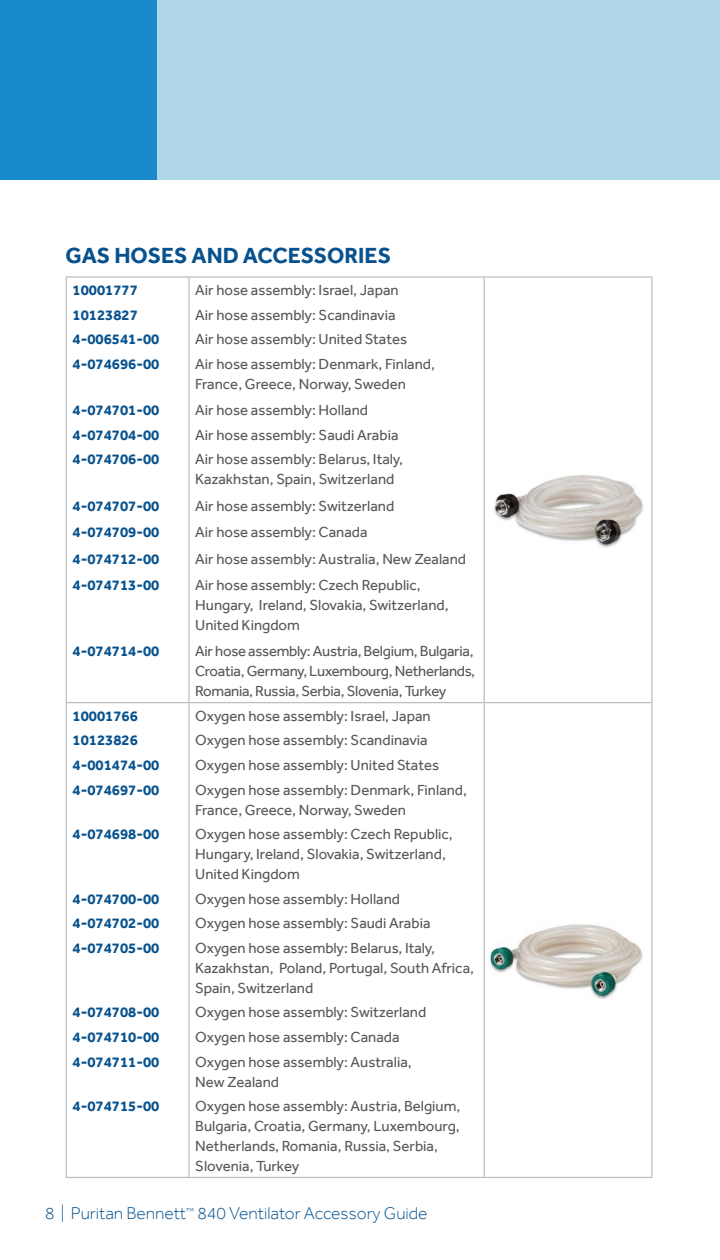
<style>
.page{position:relative;width:720px;height:1260px;background:#fff}
.page>*{position:absolute;margin:0;border:0;box-sizing:border-box;transform-origin:0 0}
.Address{font:700 22.5px "Effra";color:#07528e}
.t1{font:300 17.5px "Effra";color:#07528e}
.Address-2{font:15px/20px "Effra";color:#57585a}
.Address-3{font:700 15px "Effra";color:#07528e}
</style>
<div class="page">
<div style="left:158px;top:0;width:562px;height:180px;background:#afd7e8"></div>
<div style="left:0;top:0;width:158px;height:180px;background:#1889cb"></div>
<hr style="left:66px;top:276px;width:123px;height:2px;background:#bcbdc0">
<hr style="left:189px;top:276px;width:295px;height:2px;background:#bcbdc0">
<hr style="left:188px;top:278px;width:2px;height:24px;background:#bcbdc0">
<hr style="left:484px;top:276px;width:168px;height:2px;background:#bcbdc0">
<hr style="left:188px;top:302px;width:2px;height:24px;background:#bcbdc0">
<svg style="left:66px;top:278px;width:1px;height:73px"></svg>
<hr style="left:188px;top:326px;width:2px;height:25px;background:#bcbdc0">
<svg style="left:484px;top:278px;width:1px;height:73px"></svg>
<svg style="left:651px;top:278px;width:1px;height:73px"></svg>
<hr style="left:66px;top:351px;width:1px;height:46px;background:#bcbdc0">
<hr style="left:188px;top:351px;width:2px;height:46px;background:#bcbdc0">
<hr style="left:484px;top:351px;width:1px;height:46px;background:#bcbdc0">
<hr style="left:651px;top:351px;width:1px;height:46px;background:#bcbdc0">
<hr style="left:188px;top:397px;width:2px;height:25px;background:#bcbdc0">
<svg style="left:66px;top:397px;width:1px;height:49px"></svg>
<hr style="left:188px;top:422px;width:2px;height:24px;background:#bcbdc0">
<svg style="left:484px;top:397px;width:1px;height:49px"></svg>
<svg style="left:651px;top:397px;width:1px;height:49px"></svg>
<hr style="left:66px;top:446px;width:1px;height:47px;background:#bcbdc0">
<hr style="left:188px;top:446px;width:2px;height:47px;background:#bcbdc0">
<hr style="left:484px;top:446px;width:1px;height:47px;background:#bcbdc0">
<hr style="left:651px;top:446px;width:1px;height:47px;background:#bcbdc0">
<hr style="left:188px;top:493px;width:2px;height:26px;background:#bcbdc0">
<hr style="left:188px;top:519px;width:2px;height:26px;background:#bcbdc0">
<svg style="left:66px;top:493px;width:1px;height:79px"></svg>
<hr style="left:188px;top:545px;width:2px;height:27px;background:#bcbdc0">
<svg style="left:484px;top:493px;width:1px;height:79px"></svg>
<svg style="left:651px;top:493px;width:1px;height:79px"></svg>
<hr style="left:66px;top:572px;width:1px;height:66px;background:#bcbdc0">
<hr style="left:188px;top:572px;width:2px;height:66px;background:#bcbdc0">
<hr style="left:484px;top:572px;width:1px;height:66px;background:#bcbdc0">
<hr style="left:651px;top:572px;width:1px;height:66px;background:#bcbdc0">
<hr style="left:66px;top:638px;width:1px;height:64px;background:#bcbdc0">
<hr style="left:188px;top:638px;width:2px;height:64px;background:#bcbdc0">
<hr style="left:484px;top:638px;width:1px;height:64px;background:#bcbdc0">
<hr style="left:651px;top:638px;width:1px;height:64px;background:#bcbdc0">
<hr style="left:66px;top:702px;width:123px;height:1px;background:#bcbdc0">
<hr style="left:189px;top:702px;width:295px;height:1px;background:#bcbdc0">
<hr style="left:188px;top:703px;width:2px;height:24px;background:#bcbdc0">
<hr style="left:484px;top:702px;width:168px;height:1px;background:#bcbdc0">
<hr style="left:188px;top:727px;width:2px;height:25px;background:#bcbdc0">
<svg style="left:66px;top:703px;width:1px;height:73px"></svg>
<hr style="left:188px;top:752px;width:2px;height:24px;background:#bcbdc0">
<svg style="left:484px;top:703px;width:1px;height:73px"></svg>
<svg style="left:651px;top:703px;width:1px;height:73px"></svg>
<hr style="left:66px;top:776px;width:1px;height:45px;background:#bcbdc0">
<hr style="left:188px;top:776px;width:2px;height:45px;background:#bcbdc0">
<hr style="left:484px;top:776px;width:1px;height:45px;background:#bcbdc0">
<hr style="left:651px;top:776px;width:1px;height:45px;background:#bcbdc0">
<hr style="left:66px;top:821px;width:1px;height:64px;background:#bcbdc0">
<hr style="left:188px;top:821px;width:2px;height:64px;background:#bcbdc0">
<hr style="left:484px;top:821px;width:1px;height:64px;background:#bcbdc0">
<hr style="left:651px;top:821px;width:1px;height:64px;background:#bcbdc0">
<hr style="left:188px;top:885px;width:2px;height:25px;background:#bcbdc0">
<svg style="left:66px;top:885px;width:1px;height:50px"></svg>
<hr style="left:188px;top:910px;width:2px;height:25px;background:#bcbdc0">
<svg style="left:484px;top:885px;width:1px;height:50px"></svg>
<svg style="left:651px;top:885px;width:1px;height:50px"></svg>
<hr style="left:66px;top:935px;width:1px;height:64px;background:#bcbdc0">
<hr style="left:188px;top:935px;width:2px;height:64px;background:#bcbdc0">
<hr style="left:484px;top:935px;width:1px;height:64px;background:#bcbdc0">
<hr style="left:651px;top:935px;width:1px;height:64px;background:#bcbdc0">
<hr style="left:188px;top:999px;width:2px;height:25px;background:#bcbdc0">
<svg style="left:66px;top:999px;width:1px;height:49px"></svg>
<hr style="left:188px;top:1024px;width:2px;height:24px;background:#bcbdc0">
<svg style="left:484px;top:999px;width:1px;height:49px"></svg>
<svg style="left:651px;top:999px;width:1px;height:49px"></svg>
<hr style="left:66px;top:1048px;width:1px;height:45px;background:#bcbdc0">
<hr style="left:188px;top:1048px;width:2px;height:45px;background:#bcbdc0">
<hr style="left:484px;top:1048px;width:1px;height:45px;background:#bcbdc0">
<hr style="left:651px;top:1048px;width:1px;height:45px;background:#bcbdc0">
<hr style="left:66px;top:1093px;width:1px;height:84px;background:#bcbdc0">
<hr style="left:188px;top:1093px;width:2px;height:84px;background:#bcbdc0">
<hr style="left:484px;top:1093px;width:1px;height:84px;background:#bcbdc0">
<hr style="left:651px;top:1093px;width:1px;height:84px;background:#bcbdc0">
<hr style="left:66px;top:1177px;width:123px;height:1px;background:#bcbdc0">
<hr style="left:189px;top:1177px;width:295px;height:1px;background:#bcbdc0">
<hr style="left:484px;top:1177px;width:168px;height:1px;background:#bcbdc0">
<img style="left:494px;top:475px;width:149px;height:73px">
<img style="left:489px;top:924px;width:154px;height:75px">
<p class="Address" style="left:66px;top:242px;width:327px">GAS HOSES AND ACCESSORIES</p>
<p class="Address-3" style="left:73px;top:281px;width:67px">10001777</p>
<p class="Address-2" style="left:195px;top:280px;width:205px">Air hose assembly: Israel, Japan</p>
<p class="Address-3" style="left:73px;top:306px;width:67px">10123827</p>
<p class="Address-2" style="left:195px;top:305px;width:202px">Air hose assembly: Scandinavia</p>
<p class="Address-3" style="left:73px;top:330px;width:88px">4-006541-00</p>
<p class="Address-2" style="left:195px;top:329px;width:214px">Air hose assembly: United States</p>
<p class="Address-3" style="left:73px;top:355px;width:88px">4-074696-00</p>
<p class="Address-2" style="left:195px;top:354px;width:241px">Air hose assembly: Denmark, Finland,<br>France, Greece, Norway, Sweden</p>
<p class="Address-3" style="left:73px;top:401px;width:88px">4-074701-00</p>
<p class="Address-2" style="left:195px;top:400px;width:174px">Air hose assembly: Holland</p>
<p class="Address-3" style="left:73px;top:426px;width:88px">4-074704-00</p>
<p class="Address-2" style="left:195px;top:425px;width:205px">Air hose assembly: Saudi Arabia</p>
<p class="Address-3" style="left:73px;top:450px;width:88px">4-074706-00</p>
<p class="Address-2" style="left:195px;top:449px;width:209px">Air hose assembly: Belarus, Italy,<br>Kazakhstan, Spain, Switzerland</p>
<p class="Address-3" style="left:73px;top:497px;width:88px">4-074707-00</p>
<p class="Address-2" style="left:195px;top:496px;width:201px">Air hose assembly: Switzerland</p>
<p class="Address-3" style="left:73px;top:523px;width:88px">4-074709-00</p>
<p class="Address-2" style="left:195px;top:522px;width:174px">Air hose assembly: Canada</p>
<p class="Address-3" style="left:73px;top:549px;width:88px">4-074712-00</p>
<p class="Address-2" style="left:195px;top:548px;width:272px">Air hose assembly: Australia, New Zealand</p>
<p class="Address-3" style="left:73px;top:576px;width:88px">4-074713-00</p>
<p class="Address-2" style="left:195px;top:575px;width:255px">Air hose assembly: Czech Republic,<br>Hungary, Ireland, Slovakia, Switzerland,<br>United Kingdom</p>
<p class="Address-3" style="left:73px;top:642px;width:88px">4-074714-00</p>
<p class="Address-2" style="left:195px;top:641px;width:281px;text-align:justify">Air hose assembly: Austria, Belgium, Bulgaria, Croatia, Germany, Luxembourg, Netherlands, Romania, Russia, Serbia, Slovenia, Turkey</p>
<p class="Address-3" style="left:73px;top:707px;width:67px">10001766</p>
<p class="Address-2" style="left:195px;top:706px;width:237px">Oxygen hose assembly: Israel, Japan</p>
<p class="Address-3" style="left:73px;top:731px;width:67px">10123826</p>
<p class="Address-2" style="left:195px;top:730px;width:234px">Oxygen hose assembly: Scandinavia</p>
<p class="Address-3" style="left:73px;top:756px;width:88px">4-001474-00</p>
<p class="Address-2" style="left:195px;top:755px;width:246px">Oxygen hose assembly: United States</p>
<p class="Address-3" style="left:73px;top:780px;width:88px">4-074697-00</p>
<p class="Address-2" style="left:195px;top:779px;width:273px">Oxygen hose assembly: Denmark, Finland,</p>
<p class="Address-2" style="left:195px;top:799px;width:212px">France, Greece, Norway, Sweden</p>
<p class="Address-3" style="left:73px;top:825px;width:88px">4-074698-00</p>
<p class="Address-2" style="left:195px;top:824px;width:259px">Oxygen hose assembly: Czech Republic,<br>Hungary, Ireland, Slovakia, Switzerland,<br>United Kingdom</p>
<p class="Address-3" style="left:73px;top:890px;width:88px">4-074700-00</p>
<p class="Address-2" style="left:195px;top:889px;width:206px">Oxygen hose assembly: Holland</p>
<p class="Address-3" style="left:73px;top:914px;width:88px">4-074702-00</p>
<p class="Address-2" style="left:195px;top:913px;width:237px">Oxygen hose assembly: Saudi Arabia</p>
<p class="Address-3" style="left:73px;top:939px;width:88px">4-074705-00</p>
<p class="Address-2" style="left:195px;top:938px;width:280px">Oxygen hose assembly: Belarus, Italy,<br>Kazakhstan, Poland, Portugal, South Africa,<br>Spain, Switzerland</p>
<p class="Address-3" style="left:73px;top:1003px;width:88px">4-074708-00</p>
<p class="Address-2" style="left:195px;top:1002px;width:233px">Oxygen hose assembly: Switzerland</p>
<p class="Address-3" style="left:73px;top:1028px;width:88px">4-074710-00</p>
<p class="Address-2" style="left:195px;top:1027px;width:206px">Oxygen hose assembly: Canada</p>
<p class="Address-3" style="left:73px;top:1052px;width:88px">4-074711-00</p>
<p class="Address-2" style="left:195px;top:1051px;width:218px">Oxygen hose assembly: Australia,<br>New Zealand</p>
<p class="Address-3" style="left:73px;top:1097px;width:88px">4-074715-00</p>
<p class="Address-2" style="left:195px;top:1096px;width:267px">Oxygen hose assembly: Austria, Belgium, Bulgaria, Croatia, Germany, Luxembourg, Netherlands, Romania, Russia, Serbia, Slovenia, Turkey</p>
<p class="t1" style="left:45px;top:1203px;width:384px">8 | Puritan Bennett<sup>™</sup> 840 Ventilator Accessory Guide</p>
</div>
